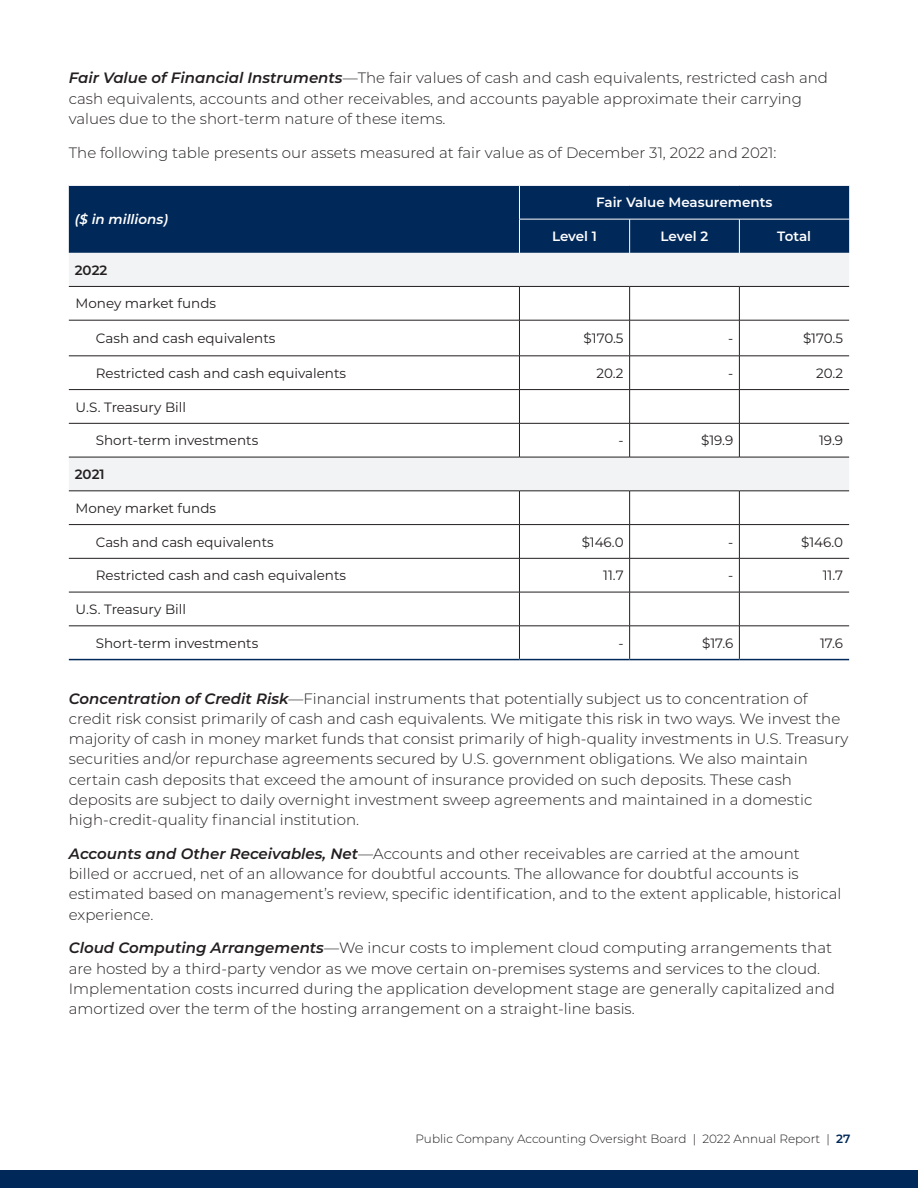
<style>
.page{position:relative;width:918px;height:1188px;background:#fff}
.page>*{position:absolute;margin:0;border:0;box-sizing:border-box;transform-origin:0 0}
.Body_Copy{font:300 15px/20.2px "Montserrat";color:#231f20}
.t1{font:13.5px "Montserrat";color:#231f20}
.t2{font:600 13.5px "Montserrat";color:#fff}
.t3{font:italic 600 13.5px "Montserrat";color:#fff}
.t4{font:600 13.5px "Montserrat";letter-spacing:-.005em;color:#231f20}
.t5{font:300 12px "Montserrat";color:#231f20}
.s1{font-weight:600;font-style:italic}
.s2{font-weight:600;color:#002858}
</style>
<div class="page">
<div style="left:0;top:1170px;width:918px;height:18px;background:#002858"></div>
<div style="left:69px;top:186px;width:780px;height:67px;background:#002858"></div>
<svg style="left:69px;top:253px;width:780px;height:238px"></svg>
<hr style="left:69px;top:286px;width:450px;height:1px;background:#231f20">
<hr style="left:519px;top:286px;width:111px;height:1px;background:#231f20">
<hr style="left:519px;top:287px;width:1px;height:33px;background:#231f20">
<hr style="left:630px;top:286px;width:109px;height:1px;background:#231f20">
<hr style="left:629px;top:287px;width:1px;height:33px;background:#231f20">
<hr style="left:739px;top:286px;width:110px;height:1px;background:#231f20">
<hr style="left:739px;top:287px;width:1px;height:33px;background:#231f20">
<hr style="left:69px;top:320px;width:450px;height:1px;background:#231f20">
<hr style="left:519px;top:320px;width:111px;height:1px;background:#231f20">
<hr style="left:519px;top:320px;width:1px;height:36px;background:#231f20">
<hr style="left:630px;top:320px;width:109px;height:1px;background:#231f20">
<hr style="left:629px;top:320px;width:1px;height:36px;background:#231f20">
<hr style="left:739px;top:320px;width:110px;height:1px;background:#231f20">
<hr style="left:739px;top:320px;width:1px;height:36px;background:#231f20">
<hr style="left:69px;top:356px;width:450px;height:1px;background:#231f20">
<hr style="left:519px;top:356px;width:111px;height:1px;background:#231f20">
<hr style="left:519px;top:356px;width:1px;height:33px;background:#231f20">
<hr style="left:630px;top:356px;width:109px;height:1px;background:#231f20">
<hr style="left:629px;top:356px;width:1px;height:33px;background:#231f20">
<hr style="left:739px;top:356px;width:110px;height:1px;background:#231f20">
<hr style="left:739px;top:356px;width:1px;height:33px;background:#231f20">
<hr style="left:69px;top:389px;width:450px;height:1px;background:#231f20">
<hr style="left:519px;top:389px;width:111px;height:1px;background:#231f20">
<hr style="left:519px;top:390px;width:1px;height:33px;background:#231f20">
<hr style="left:630px;top:389px;width:109px;height:1px;background:#231f20">
<hr style="left:629px;top:390px;width:1px;height:33px;background:#231f20">
<hr style="left:739px;top:389px;width:110px;height:1px;background:#231f20">
<hr style="left:739px;top:390px;width:1px;height:33px;background:#231f20">
<hr style="left:69px;top:423px;width:450px;height:1px;background:#231f20">
<hr style="left:519px;top:423px;width:111px;height:1px;background:#231f20">
<hr style="left:519px;top:424px;width:1px;height:33px;background:#231f20">
<hr style="left:630px;top:423px;width:109px;height:1px;background:#231f20">
<hr style="left:629px;top:424px;width:1px;height:33px;background:#231f20">
<hr style="left:739px;top:423px;width:110px;height:1px;background:#231f20">
<hr style="left:739px;top:424px;width:1px;height:33px;background:#231f20">
<hr style="left:69px;top:457px;width:450px;height:1px;background:#231f20">
<hr style="left:519px;top:457px;width:111px;height:1px;background:#231f20">
<hr style="left:630px;top:457px;width:109px;height:1px;background:#231f20">
<hr style="left:739px;top:457px;width:110px;height:1px;background:#231f20">
<hr style="left:69px;top:491px;width:450px;height:1px;background:#231f20">
<hr style="left:519px;top:491px;width:111px;height:1px;background:#231f20">
<hr style="left:519px;top:491px;width:1px;height:33px;background:#231f20">
<hr style="left:630px;top:491px;width:109px;height:1px;background:#231f20">
<hr style="left:629px;top:491px;width:1px;height:33px;background:#231f20">
<hr style="left:739px;top:491px;width:110px;height:1px;background:#231f20">
<hr style="left:739px;top:491px;width:1px;height:33px;background:#231f20">
<hr style="left:69px;top:524px;width:450px;height:1px;background:#231f20">
<hr style="left:519px;top:524px;width:111px;height:1px;background:#231f20">
<hr style="left:519px;top:525px;width:1px;height:33px;background:#231f20">
<hr style="left:630px;top:524px;width:109px;height:1px;background:#231f20">
<hr style="left:629px;top:525px;width:1px;height:33px;background:#231f20">
<hr style="left:739px;top:524px;width:110px;height:1px;background:#231f20">
<hr style="left:739px;top:525px;width:1px;height:33px;background:#231f20">
<hr style="left:69px;top:558px;width:450px;height:1px;background:#231f20">
<hr style="left:519px;top:558px;width:111px;height:1px;background:#231f20">
<hr style="left:519px;top:559px;width:1px;height:33px;background:#231f20">
<hr style="left:630px;top:558px;width:109px;height:1px;background:#231f20">
<hr style="left:629px;top:559px;width:1px;height:33px;background:#231f20">
<hr style="left:739px;top:558px;width:110px;height:1px;background:#231f20">
<hr style="left:739px;top:559px;width:1px;height:33px;background:#231f20">
<hr style="left:69px;top:592px;width:450px;height:1px;background:#231f20">
<hr style="left:519px;top:592px;width:111px;height:1px;background:#231f20">
<hr style="left:519px;top:592px;width:1px;height:34px;background:#231f20">
<hr style="left:630px;top:592px;width:109px;height:1px;background:#231f20">
<hr style="left:629px;top:592px;width:1px;height:34px;background:#231f20">
<hr style="left:739px;top:592px;width:110px;height:1px;background:#231f20">
<hr style="left:739px;top:592px;width:1px;height:34px;background:#231f20">
<hr style="left:69px;top:626px;width:450px;height:1px;background:#231f20">
<hr style="left:519px;top:626px;width:111px;height:1px;background:#231f20">
<hr style="left:519px;top:626px;width:1px;height:33px;background:#231f20">
<hr style="left:630px;top:626px;width:109px;height:1px;background:#231f20">
<hr style="left:629px;top:626px;width:1px;height:33px;background:#231f20">
<hr style="left:739px;top:626px;width:110px;height:1px;background:#231f20">
<hr style="left:739px;top:626px;width:1px;height:33px;background:#231f20">
<hr style="left:519px;top:186px;width:1px;height:33px;background:#fff">
<hr style="left:519px;top:219px;width:1px;height:34px;background:#fff">
<hr style="left:629px;top:219px;width:1px;height:34px;background:#fff">
<hr style="left:739px;top:219px;width:1px;height:34px;background:#fff">
<hr style="left:519px;top:219px;width:111px;height:1px;background:#fff">
<hr style="left:630px;top:219px;width:109px;height:1px;background:#fff">
<hr style="left:739px;top:219px;width:110px;height:1px;background:#fff">
<hr style="left:519px;top:659px;width:111px;height:1px;background:#002858">
<hr style="left:630px;top:659px;width:109px;height:1px;background:#002858">
<hr style="left:739px;top:659px;width:110px;height:1px;background:#002858">
<hr style="left:69px;top:659px;width:450px;height:1px;background:#002858">
<p class="Body_Copy" style="left:69px;top:67px;width:761px"><span class="s1">Fair Value of Financial Instruments</span>—The fair values of cash and cash equivalents, restricted cash and cash equivalents, accounts and other receivables, and accounts payable approximate their carrying values due to the short-term nature of these items.</p>
<p class="Body_Copy" style="left:69px;top:142px;width:709px">The following table presents our assets measured at fair value as of December 31, 2022 and 2021:</p>
<p class="t3" style="left:75px;top:210px;width:95px">($ in millions)</p>
<p class="t2" style="left:596px;top:193px;width:178px">Fair Value Measurements</p>
<p class="t2" style="left:552px;top:227px;width:47px">Level 1</p>
<p class="t2" style="left:661px;top:227px;width:49px">Level 2</p>
<p class="t2" style="left:777px;top:227px;width:35px">Total</p>
<p class="t4" style="left:75px;top:260px;width:34px">2022</p>
<p class="t1" style="left:76px;top:294px;width:142px">Money market funds</p>
<p class="t1" style="left:96px;top:329px;width:181px">Cash and cash equivalents</p>
<p class="t1" style="left:584px;top:329px;width:42px">$170.5</p>
<p class="t1" style="left:728px;top:329px;width:7px">-</p>
<p class="t1" style="left:803px;top:329px;width:42px">$170.5</p>
<p class="t1" style="left:96px;top:364px;width:252px">Restricted cash and cash equivalents</p>
<p class="t1" style="left:597px;top:364px;width:29px">20.2</p>
<p class="t1" style="left:728px;top:364px;width:7px">-</p>
<p class="t1" style="left:816px;top:364px;width:29px">20.2</p>
<p class="t1" style="left:76px;top:398px;width:112px">U.S. Treasury Bill</p>
<p class="t1" style="left:96px;top:431px;width:164px">Short-term investments</p>
<p class="t1" style="left:618px;top:431px;width:7px">-</p>
<p class="t1" style="left:701px;top:431px;width:34px">$19.9</p>
<p class="t1" style="left:819px;top:431px;width:26px">19.9</p>
<p class="t4" style="left:75px;top:465px;width:31px">2021</p>
<p class="t1" style="left:76px;top:499px;width:142px">Money market funds</p>
<p class="t1" style="left:96px;top:533px;width:179px">Cash and cash equivalents</p>
<p class="t1" style="left:582px;top:533px;width:43px">$146.0</p>
<p class="t1" style="left:728px;top:533px;width:7px">-</p>
<p class="t1" style="left:801px;top:533px;width:43px">$146.0</p>
<p class="t1" style="left:96px;top:566px;width:252px">Restricted cash and cash equivalents</p>
<p class="t1" style="left:603px;top:566px;width:22px">11.7</p>
<p class="t1" style="left:728px;top:566px;width:7px">-</p>
<p class="t1" style="left:823px;top:566px;width:22px">11.7</p>
<p class="t1" style="left:76px;top:600px;width:112px">U.S. Treasury Bill</p>
<p class="t1" style="left:96px;top:634px;width:164px">Short-term investments</p>
<p class="t1" style="left:618px;top:634px;width:7px">-</p>
<p class="t1" style="left:702px;top:634px;width:33px">$17.6</p>
<p class="t1" style="left:820px;top:634px;width:25px">17.6</p>
<p class="Body_Copy" style="left:69px;top:688px;width:781px"><span class="s1">Concentration of Credit Risk</span>—Financial instruments that potentially subject us to concentration of credit risk consist primarily of cash and cash equivalents. We mitigate this risk in two ways. We invest the majority of cash in money market funds that consist primarily of high-quality investments in U.S. Treasury securities and/or repurchase agreements secured by U.S. government obligations. We also maintain certain cash deposits that exceed the amount of insurance provided on such deposits. These cash deposits are subject to daily overnight investment sweep agreements and maintained in a domestic high-credit-quality financial institution.</p>
<p class="Body_Copy" style="left:69px;top:843px;width:774px"><span class="s1">Accounts and Other Receivables, Net</span>—Accounts and other receivables are carried at the amount billed or accrued, net of an allowance for doubtful accounts. The allowance for doubtful accounts is estimated based on management’s review, specific identification, and to the extent applicable, historical experience.</p>
<p class="Body_Copy" style="left:69px;top:937px;width:767px"><span class="s1">Cloud Computing Arrangements</span>—We incur costs to implement cloud computing arrangements that are hosted by a third-party vendor as we move certain on-premises systems and services to the cloud.<br>Implementation costs incurred during the application development stage are generally capitalized and amortized over the term of the hosting arrangement on a straight-line basis.</p>
<p class="t5" style="left:415px;top:1130px;width:437px">Public Company Accounting Oversight Board | 2022 Annual Report | <span class="s2">27</span></p>
</div>
